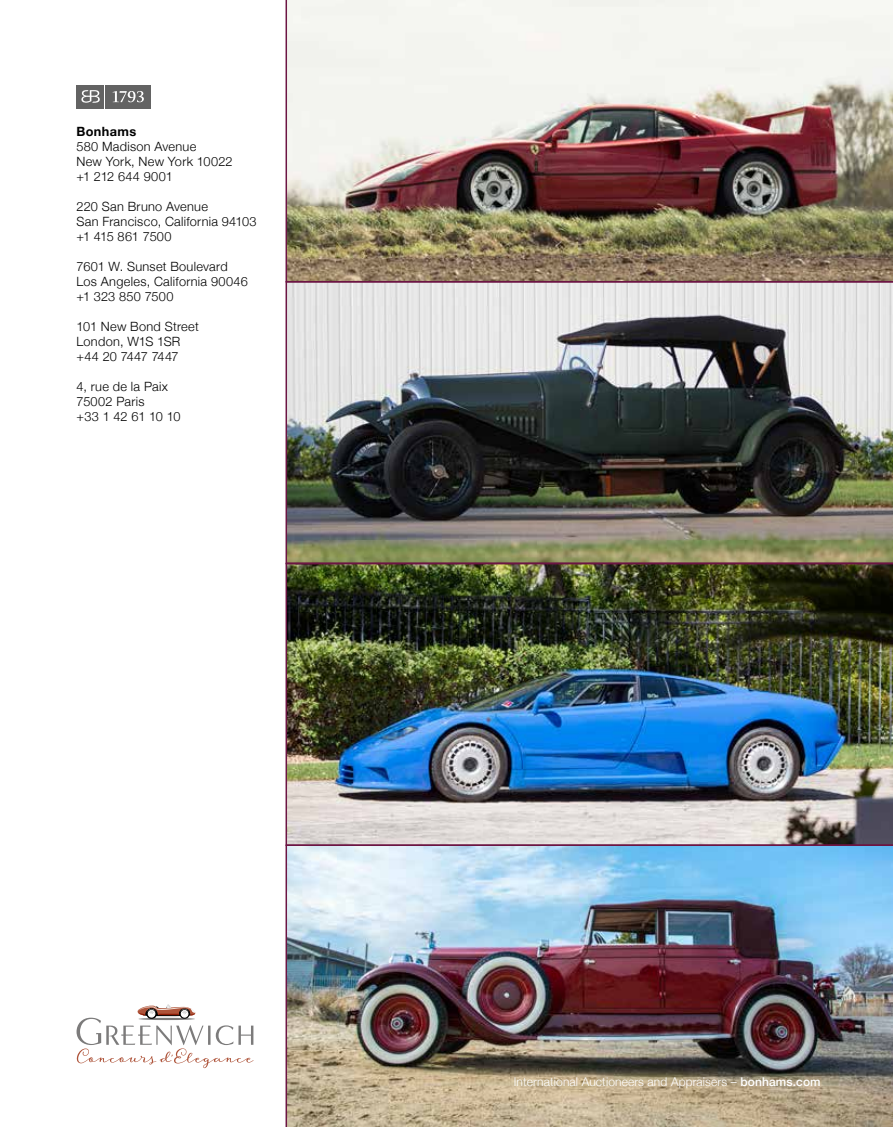
<style>
.page{position:relative;width:893px;height:1127px;background:#fff}
.page>*{position:absolute;margin:0;border:0;box-sizing:border-box;transform-origin:0 0}
.t1{font:300 12.75px/15px "Helvetica Neue";letter-spacing:.02em;color:#000}
.t2{font:700 12.75px "Helvetica Neue";letter-spacing:.03em;color:#000}
.t3{font:300 12px "Helvetica Neue";letter-spacing:.01em;color:#fff}
.s1{font-weight:500}
</style>
<div class="page">
<img style="left:286px;top:846px;width:607px;height:281px">
<img style="left:286px;top:0;width:607px;height:281px">
<img style="left:286px;top:281px;width:607px;height:282px">
<img style="left:286px;top:563px;width:607px;height:283px">
<hr style="left:287px;top:563px;width:606px;height:1px;background:#6c1543">
<hr style="left:287px;top:844px;width:606px;height:2px;background:#6c1543">
<hr style="left:287px;top:281px;width:606px;height:1px;background:#6c1543">
<div style="left:77px;top:85px;width:27px;height:23px;background:#636363"></div>
<svg style="left:81px;top:90px;width:19px;height:13px"></svg>
<div style="left:105px;top:85px;width:46px;height:23px;background:#636363"></div>
<svg style="left:113px;top:91px;width:31px;height:11px"></svg>
<svg style="left:77px;top:1004px;width:177px;height:64px"></svg>
<p class="t2" style="left:77px;top:121px;width:61px">Bonhams</p>
<p class="t1" style="left:77px;top:138px;width:158px">580 Madison Avenue<br>New York, New York 10022 +1 212 644 9001</p>
<p class="t1" style="left:77px;top:198px;width:182px">220 San Bruno Avenue<br>San Francisco, California 94103 +1 415 861 7500</p>
<p class="t1" style="left:77px;top:258px;width:173px">7601 W. Sunset Boulevard<br>Los Angeles, California 90046 +1 323 850 7500</p>
<p class="t1" style="left:77px;top:318px;width:124px">101 New Bond Street<br>London, W1S 1SR +44 20 7447 7447</p>
<p class="t1" style="left:77px;top:378px;width:105px">4, rue de la Paix<br>75002 Paris<br>+33 1 42 61 10 10</p>
<p class="t3" style="left:514px;top:1072px;width:308px">International Auctioneers and Appraisers – <span class="s1">bonhams.com</span></p>
</div>
